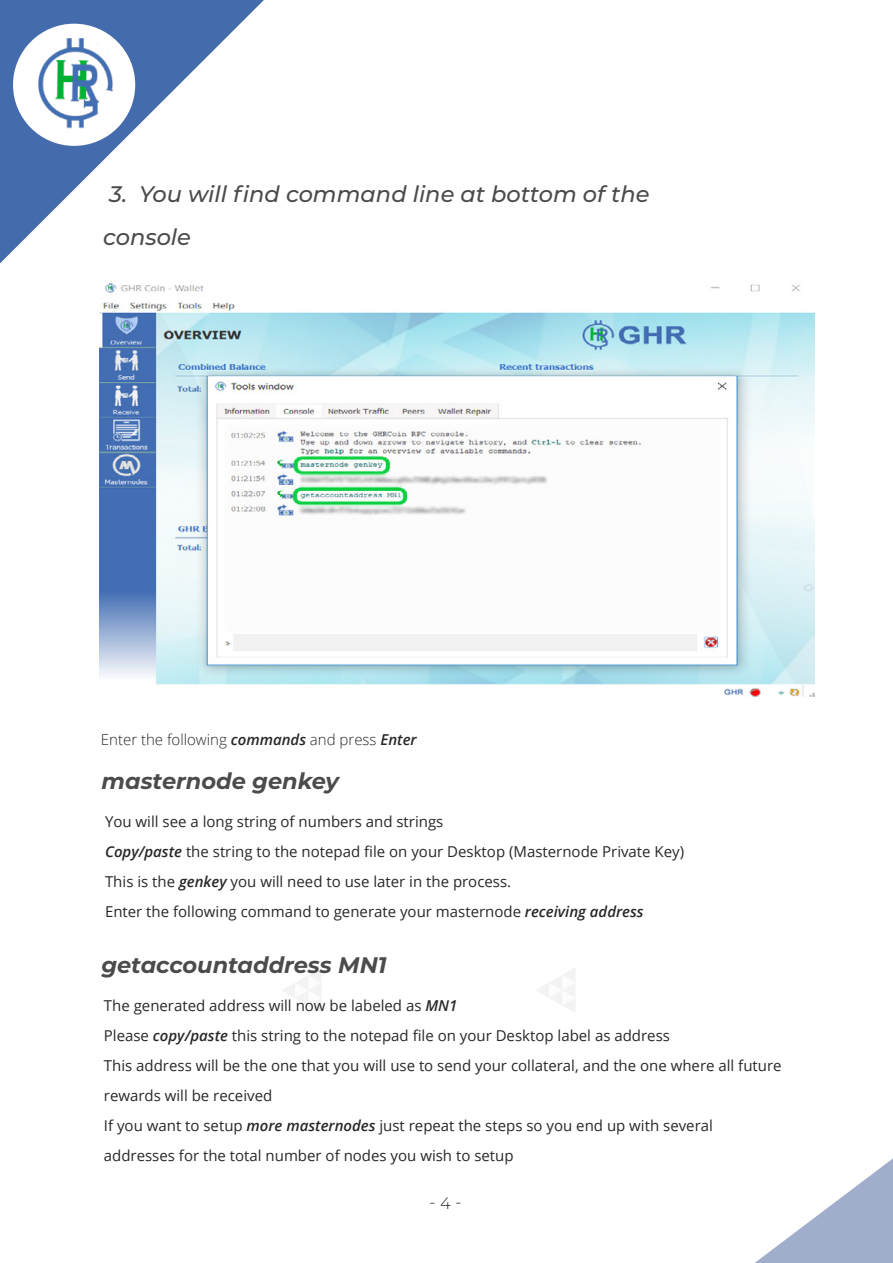
<style>
.page{position:relative;width:893px;height:1263px;background:#fff}
.page>*{position:absolute;margin:0;border:0;box-sizing:border-box;transform-origin:0 0}
.t1{font:italic 500 22.5px/43.5px "Montserrat";color:#4b4b4d}
.t2{font:italic 700 22.5px "Montserrat";color:#4b4b4d}
.t3{font:300 16.5px "Montserrat";color:#292829}
.t4{font:15px/30px "Open Sans";color:#292829}
.t5{font:300 15px "Open Sans";color:#292829}
.s1{font-weight:600;font-style:italic}
</style>
<div class="page">
<svg style="left:0;top:0;width:264px;height:263px"></svg>
<svg style="left:755px;top:1158px;width:138px;height:105px"></svg>
<div style="left:17px;top:27px;width:114px;height:115px;background:#fff;border-radius:50%"></div>
<div style="left:13px;top:24px;width:122px;height:122px;border:8px solid #fff;border-radius:50%"></div>
<svg style="left:536px;top:968px;width:39px;height:44px"></svg>
<svg style="left:282px;top:968px;width:39px;height:44px"></svg>
<img style="left:29px;top:33px;width:94px;height:101px">
<img style="left:100px;top:282px;width:714px;height:415px">
<h1 class="t1" style="left:103px;top:171px;width:548px">3. You will find command line at bottom of the console</h1>
<p class="t5" style="left:101px;top:729px;width:317px">Enter the following <span class="s1">commands</span> and press <span class="s1">Enter</span></p>
<h1 class="t2" style="left:101px;top:765px;width:239px">masternode genkey</h1>
<p class="t4" style="left:105px;top:806px;width:581px">You will see a long string of numbers and strings<br><span class="s1">Copy/paste</span> the string to the notepad file on your Desktop (Masternode Private Key)<br>This is the <span class="s1">genkey</span> you will need to use later in the process.<br>Enter the following command to generate your masternode <span class="s1">receiving address</span></p>
<h1 class="t2" style="left:101px;top:949px;width:287px">getaccountaddress MN1</h1>
<p class="t4" style="left:104px;top:990px;width:679px">The generated address will now be labeled as <span class="s1">MN1<br></span>Please <span class="s1">copy/paste</span> this string to the notepad file on your Desktop label as address<br>This address will be the one that you will use to send your collateral, and the one where all future rewards will be received<br>If you want to setup <span class="s1">more masternodes</span> just repeat the steps so you end up with several addresses for the total number of nodes you wish to setup</p>
<p class="t3" style="left:429px;top:1192px;width:34px">- 4 -</p>
</div>
